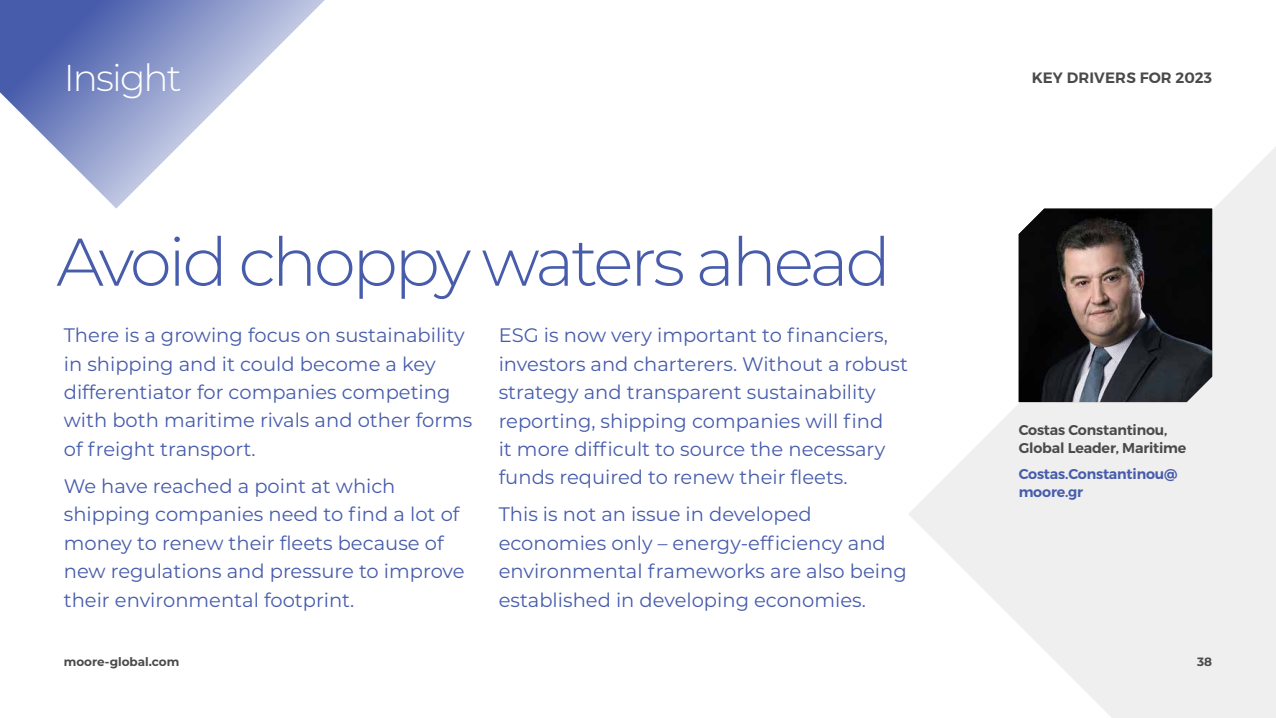
<style>
.page{position:relative;width:1276px;height:718px;background:#fff}
.page>*{position:absolute;margin:0;border:0;box-sizing:border-box;transform-origin:0 0}
.t1{font:300 67.35px "Montserrat";letter-spacing:-.05em;color:#475cab}
.t2{font:300 37.35px "Montserrat";letter-spacing:-.05em;color:#fff}
.t3{font:19.5px/28.5px "Montserrat";color:#475cab}
.t4{font:600 15px "Montserrat";letter-spacing:.01em;color:#4a4a49}
.t5{font:600 14.25px/18px "Montserrat";letter-spacing:-.01em;color:#4a4a49}
.t6{font:600 14.25px/18px "Montserrat";letter-spacing:-.01em;color:#475cab}
.t7{font:700 12px "Montserrat";color:#4a4a49}
</style>
<div class="page">
<svg style="left:909px;top:147px;width:367px;height:571px;fill:#efefef"></svg>
<svg style="left:0;top:0;width:325px;height:208px"></svg>
<img style="left:1018px;top:208px;width:194px;height:194px">
<h2 class="t2" style="left:64px;top:52px;width:119px">Insight</h2>
<h1 class="t1" style="left:56px;top:216px;width:836px">Avoid choppy waters ahead</h1>
<p class="t3" style="left:64px;top:320px;width:410px">There is a growing focus on sustainability in shipping and it could become a key differentiator for companies competing with both maritime rivals and other forms of freight transport.</p>
<p class="t3" style="left:64px;top:471px;width:402px">We have reached a point at which shipping companies need to find a lot of money to renew their fleets because of new regulations and pressure to improve their environmental footprint.</p>
<p class="t3" style="left:499px;top:320px;width:411px">ESG is now very important to financiers, investors and charterers. Without a robust strategy and transparent sustainability reporting, shipping companies will find<br>it more difficult to source the necessary funds required to renew their fleets.</p>
<p class="t3" style="left:499px;top:499px;width:409px">This is not an issue in developed economies only – energy-efficiency and environmental frameworks are also being established in developing economies.</p>
<p class="t4" style="left:1031px;top:68px;width:182px">KEY DRIVERS FOR 2023</p>
<p class="t5" style="left:1018px;top:421px;width:169px">Costas Constantinou,<br>Global Leader, Maritime</p>
<p class="t6" style="left:1018px;top:465px;width:160px">Costas.Constantinou@ moore.gr</p>
<p class="t7" style="left:64px;top:653px;width:117px">moore-global.com</p>
<p class="t7" style="left:1197px;top:653px;width:17px">38</p>
</div>
